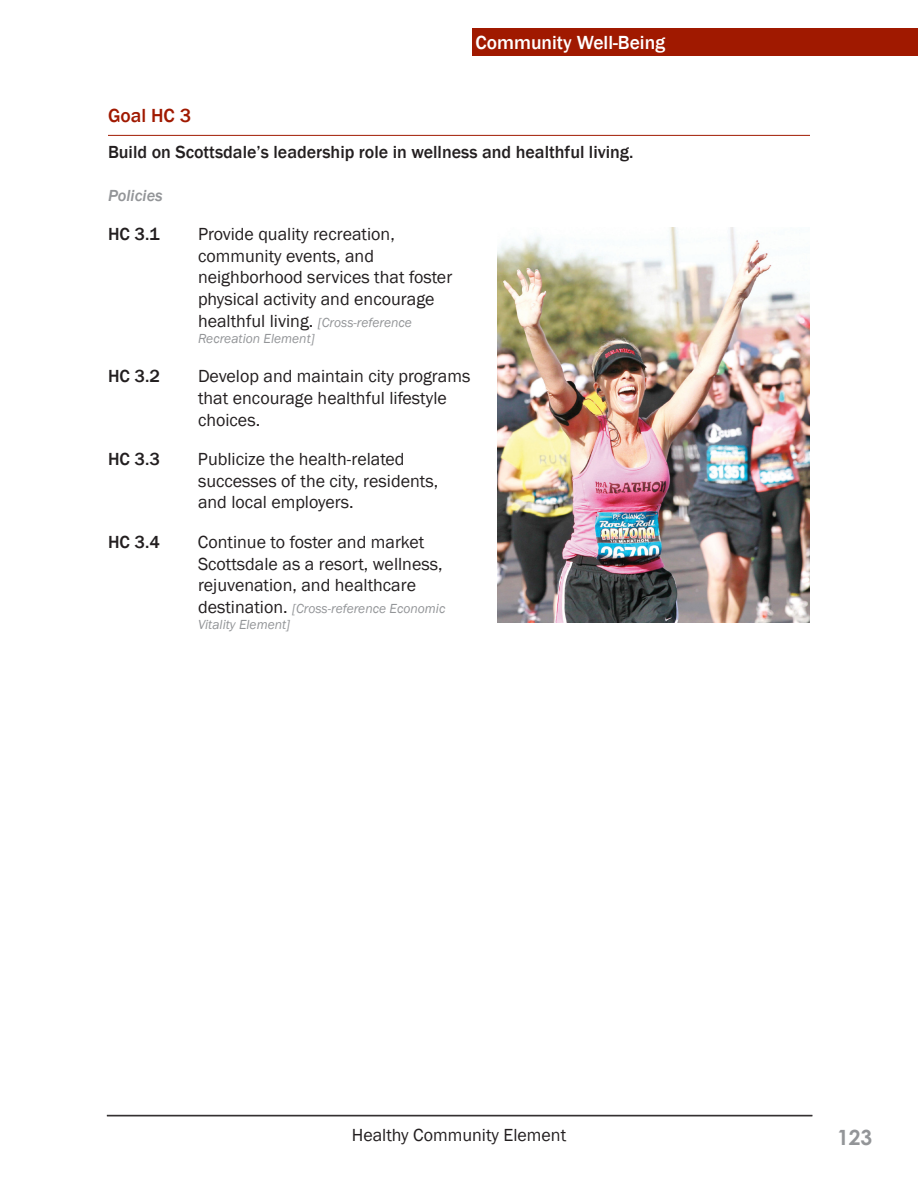
<style>
.page{position:relative;width:918px;height:1188px;background:#fff}
.page>*{position:absolute;margin:0;border:0;box-sizing:border-box;transform-origin:0 0}
.t1{font:700 21px "Century Gothic";color:#939598}
.t2{font:500 19.5px "Franklin Gothic";color:#fff}
.Goal_Title{font:500 19.5px "Franklin Gothic";color:#a01900}
.Policy_Body{font:18px/21.6px "Franklin Gothic";color:#231f20}
.Goal_Text{font:500 18px "Franklin Gothic";color:#231f20}
.Element_Name_Bottom{font:18px "Franklin Gothic";color:#231f20}
.Policy_Body-2{font:500 18px "Franklin Gothic";color:#231f20}
.Policies_Header{font:italic 500 16.5px "Franklin Gothic";color:#939598}
.Policy_Body-3{font:italic 13.5px/16.2px "Franklin Gothic";color:#939598}
.s1{font-style:italic;font-size:13.5px;color:#939598}
.s2{font-style:normal;font-size:18px;color:#231f20}
</style>
<div class="page">
<div style="left:472px;top:28px;width:446px;height:28px;background:#a01900"></div>
<hr style="left:108px;top:135px;width:702px;height:1px;background:#a01900">
<img style="left:498px;top:228px;width:312px;height:394px">
<hr style="left:107px;top:1115px;width:705px;height:1px;background:#231f20">
<hr style="left:107px;top:1116px;width:705px;height:1px;background:#231f20">
<p class="t2" style="left:476px;top:30px;width:191px">Community Well-Being</p>
<p class="Goal_Title" style="left:108px;top:103px;width:85px">Goal HC 3</p>
<p class="Goal_Text" style="left:108px;top:141px;width:527px">Build on Scottsdale’s leadership role in wellness and healthful living.</p>
<p class="Policies_Header" style="left:108px;top:185px;width:56px">Policies</p>
<p class="Policy_Body-2" style="left:108px;top:223px;width:53px">HC 3.1</p>
<p class="Policy_Body" style="left:198px;top:224px;width:256px">Provide quality recreation, community events, and neighborhood services that foster physical activity and encourage healthful living. <span class="s1">[Cross-reference</span></p>
<p class="Policy_Body-3" style="left:198px;top:330px;width:118px">Recreation Element]</p>
<p class="Policy_Body-2" style="left:108px;top:365px;width:53px">HC 3.2</p>
<p class="Policy_Body" style="left:198px;top:366px;width:274px">Develop and maintain city programs that encourage healthful lifestyle choices.</p>
<p class="Policy_Body-2" style="left:108px;top:448px;width:53px">HC 3.3</p>
<p class="Policy_Body" style="left:198px;top:449px;width:242px">Publicize the health-related successes of the city, residents, and local employers.</p>
<p class="Policy_Body-2" style="left:108px;top:531px;width:53px">HC 3.4</p>
<p class="Policy_Body" style="left:198px;top:532px;width:246px">Continue to foster and market<br>Scottsdale as a resort, wellness, rejuvenation, and healthcare</p>
<p class="Policy_Body-3" style="left:198px;top:600px;width:249px"><span class="s2">destination.</span> [Cross-reference Economic<br>Vitality Element]</p>
<p class="Element_Name_Bottom" style="left:352px;top:1123px;width:216px">Healthy Community Element</p>
<p class="t1" style="left:837px;top:1122px;width:37px">123</p>
</div>
